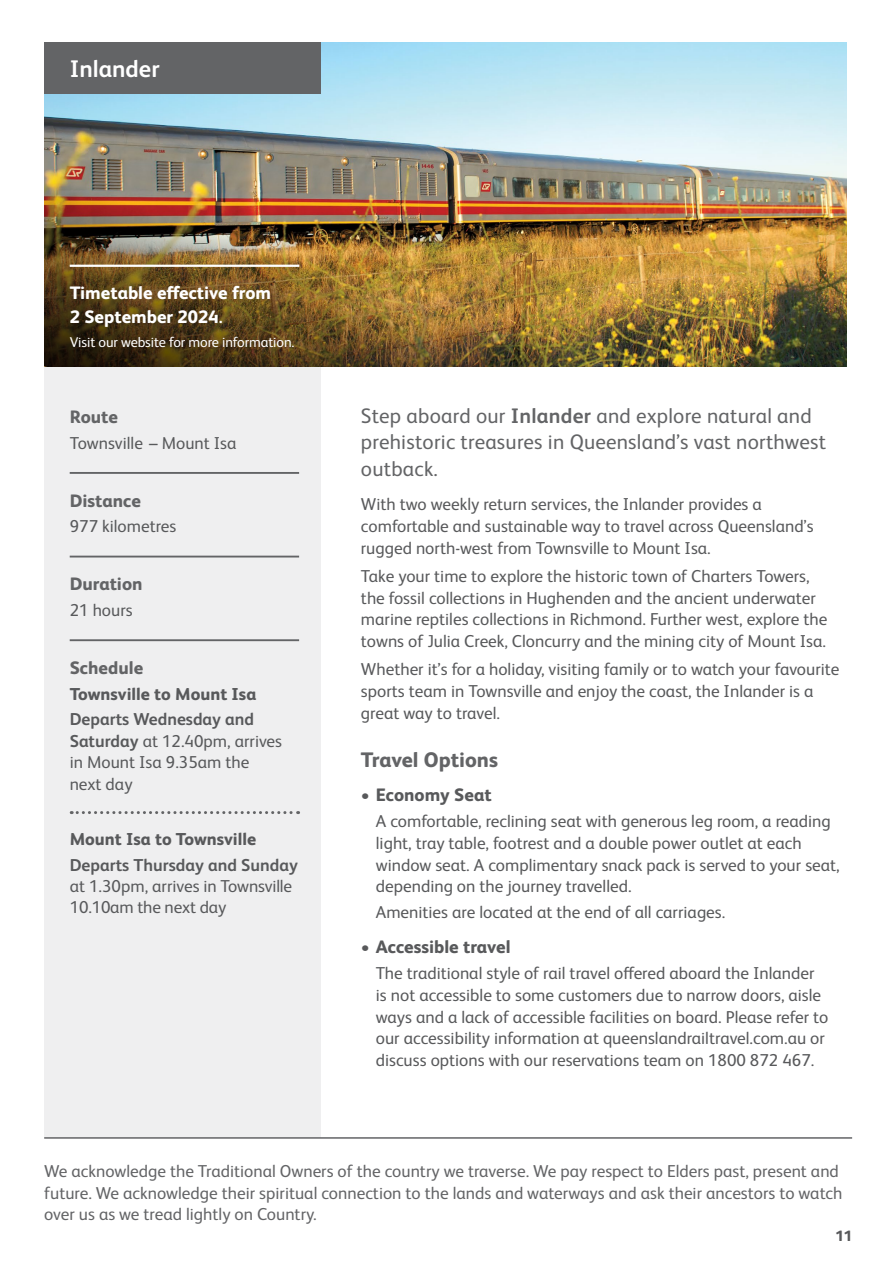
<style>
.page{position:relative;width:893px;height:1263px;background:#fff}
.page>*{position:absolute;margin:0;border:0;box-sizing:border-box;transform-origin:0 0}
.t1{font:700 24px "FS Albert Pro";color:#fff}
.t2{font:21px/26.2px "FS Albert Pro";letter-spacing:.01em;color:#636466}
.t3{font:800 21px "FS Albert Pro";color:#636466}
.t4{font:800 18px/24px "FS Albert Pro";color:#fff}
.t5{font:800 18px "FS Albert Pro";color:#636466}
.t6{font:800 18px "FS Albert Pro";color:#58595b}
.t7{font:17.25px/21.8px "FS Albert Pro";color:#58595b}
.t8{font:17.25px/21.8px "FS Albert Pro";color:#636466}
.t9{font:800 17.25px "FS Albert Pro";color:#58595b}
.t10{font:700 17.25px "FS Albert Pro";color:#58595b}
.t11{font:800 15px "FS Albert Pro";color:#58595b}
.t12{font:14.25px "FS Albert Pro";letter-spacing:-.005em;color:#fff}
.s1{font-weight:700}
</style>
<div class="page">
<div style="left:44px;top:357px;width:277px;height:781px;background:#efeff0"></div>
<img style="left:44px;top:98px;width:802px;height:268px">
<hr style="left:44px;top:1137px;width:808px;height:2px;background:#636466">
<div style="left:44px;top:43px;width:277px;height:51px;background:#636466"></div>
<hr style="left:70px;top:472px;width:229px;height:2px;background:#636466">
<hr style="left:70px;top:556px;width:229px;height:1px;background:#636466">
<hr style="left:70px;top:639px;width:229px;height:2px;background:#636466">
<svg style="left:71px;top:811px;width:228px;height:3px"></svg>
<hr style="left:70px;top:265px;width:229px;height:2px;background:#fff">
<h1 class="t1" style="left:70px;top:52px;width:91px">Inlander</h1>
<p class="t4" style="left:70px;top:279px;width:203px">Timetable effective from<br>2 September 2024<span class="s1">.</span></p>
<p class="t12" style="left:70px;top:332px;width:226px">Visit our website for more information.</p>
<p class="t5" style="left:70px;top:403px;width:50px">Route</p>
<p class="t7" style="left:70px;top:431px;width:168px">Townsville – Mount Isa</p>
<p class="t5" style="left:70px;top:486px;width:73px">Distance</p>
<p class="t7" style="left:70px;top:514px;width:108px">977 kilometres</p>
<p class="t5" style="left:70px;top:570px;width:74px">Duration</p>
<p class="t7" style="left:70px;top:598px;width:65px">21 hours</p>
<p class="t5" style="left:70px;top:654px;width:75px">Schedule</p>
<p class="t9" style="left:70px;top:680px;width:188px">Townsville to Mount Isa</p>
<p class="t7" style="left:70px;top:707px;width:214px;line-height:21.3px"><span class="s1">Departs Wednesday and<br>Saturday</span> at 12.40pm, arrives in Mount Isa 9.35am the next day</p>
<p class="t9" style="left:70px;top:825px;width:188px">Mount Isa to Townsville</p>
<p class="t10" style="left:70px;top:852px;width:230px">Departs Thursday and Sunday</p>
<p class="t7" style="left:70px;top:874px;width:224px;line-height:21.3px">at 1.30pm, arrives in Townsville<br>10.10am the next day</p>
<p class="t2" style="left:361px;top:401px;width:466px">Step aboard our <span class="s1">Inlander</span> and explore natural and prehistoric treasures in Queensland’s vast northwest outback.</p>
<p class="t7" style="left:361px;top:492px;width:454px">With two weekly return services, the Inlander provides a comfortable and sustainable way to travel across Queensland’s rugged north-west from Townsville to Mount Isa.</p>
<p class="t7" style="left:361px;top:564px;width:468px">Take your time to explore the historic town of Charters Towers, the fossil collections in Hughenden and the ancient underwater marine reptiles collections in Richmond. Further west, explore the towns of Julia Creek, Cloncurry and the mining city of Mount Isa.</p>
<p class="t7" style="left:361px;top:657px;width:480px">Whether it’s for a holiday, visiting family or to watch your favourite sports team in Townsville and enjoy the coast, the Inlander is a great way to travel.</p>
<p class="t3" style="left:361px;top:743px;width:139px">Travel Options</p>
<p class="t6" style="left:361px;top:781px;width:132px">• Economy Seat</p>
<p class="t7" style="left:376px;top:809px;width:465px">A comfortable, reclining seat with generous leg room, a reading light, tray table, footrest and a double power outlet at each window seat. A complimentary snack pack is served to your seat, depending on the journey travelled.</p>
<p class="t7" style="left:376px;top:900px;width:351px">Amenities are located at the end of all carriages.</p>
<p class="t6" style="left:361px;top:933px;width:151px">• Accessible travel</p>
<p class="t7" style="left:376px;top:961px;width:454px">The traditional style of rail travel offered aboard the Inlander is not accessible to some customers due to narrow doors, aisle ways and a lack of accessible facilities on board. Please refer to our accessibility information at queenslandrailtravel.com.au or discuss options with our reservations team on 1800 872 467.</p>
<p class="t8" style="left:44px;top:1159px;width:800px">We acknowledge the Traditional Owners of the country we traverse. We pay respect to Elders past, present and future. We acknowledge their spiritual connection to the lands and waterways and ask their ancestors to watch over us as we tread lightly on Country.</p>
<p class="t11" style="left:835px;top:1223px;width:19px">11</p>
</div>
